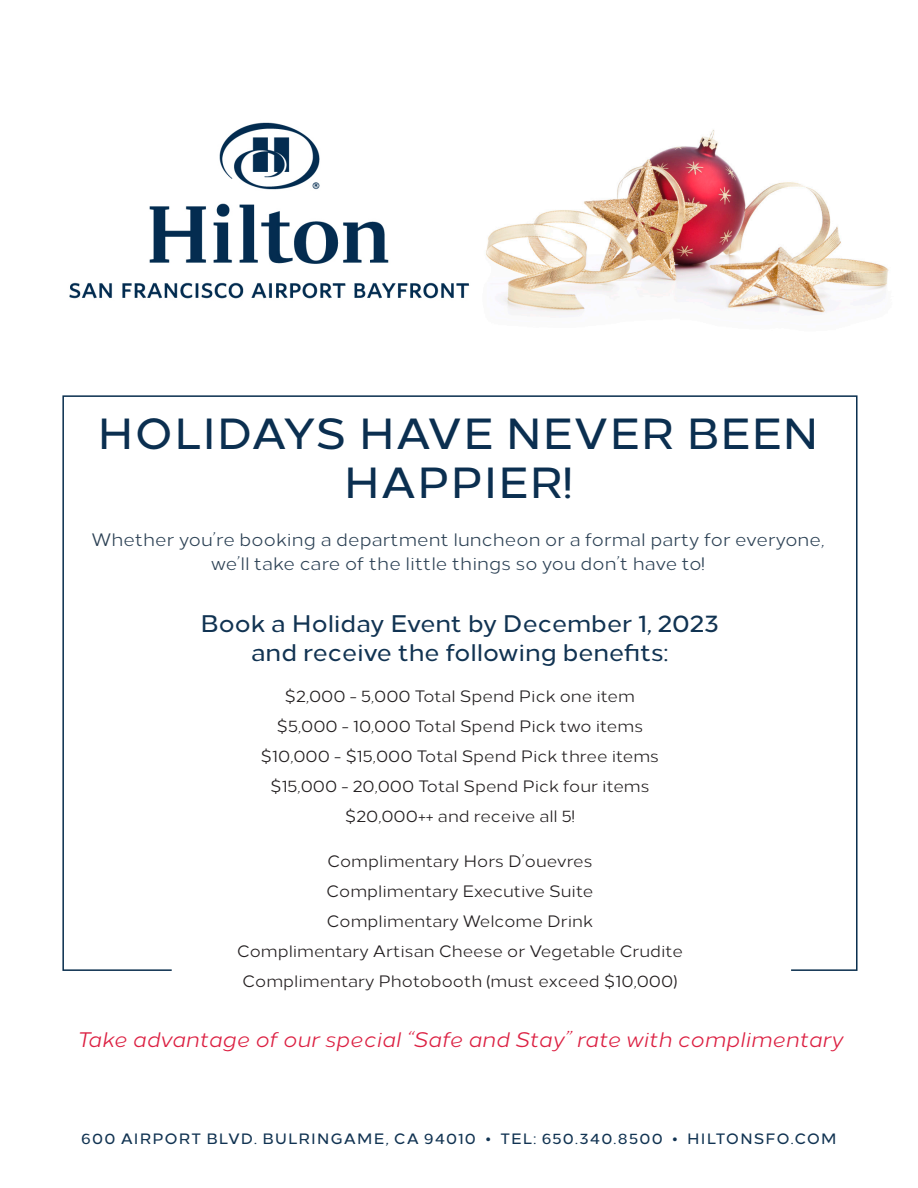
<style>
.page{position:relative;width:918px;height:1188px;background:#fff}
.page>*{position:absolute;margin:0;border:0;box-sizing:border-box;transform-origin:0 0}
.Headline{font:500 43.5px/49.5px "Loew Two Zero";letter-spacing:.02em;color:#0b2f50;text-align:center}
.t1{font:500 24px "Loew Two Zero";color:#113352}
.t2{font:italic 21px "Loew Two Zero";color:#dc2042}
.Body_Copy{font:18px/24px "Loew Two Zero";letter-spacing:.005em;color:#2d4255;text-align:center}
.t3{font:16.5px "Loew Two Zero";color:#231f20}
.Hotel_Name{font:500 15px "Loew Two Zero";letter-spacing:.075em;color:#113352}
</style>
<div class="page">
<img style="left:486px;top:129px;width:403px;height:185px">
<img style="left:69px;top:122px;width:401px;height:177px">
<p class="Headline" style="left:97px;top:405px;width:722px">HOLIDAYS HAVE NEVER BEEN<br>HAPPIER!</p>
<p class="Body_Copy" style="left:91px;top:526px;width:735px">Whether you’re booking a department luncheon or a formal party for everyone, we’ll take care of the little things so you don’t have to!</p>
<p class="t1" style="left:201px;top:605px;width:520px">Book a Holiday Event by December 1, 2023</p>
<p class="t1" style="left:251px;top:634px;width:419px">and receive the following benefits:</p>
<p class="t3" style="left:285px;top:683px;width:352px">$2,000 - 5,000 Total Spend Pick one item</p>
<p class="t3" style="left:276px;top:713px;width:368px">$5,000 - 10,000 Total Spend Pick two items</p>
<p class="t3" style="left:261px;top:743px;width:400px">$10,000 - $15,000 Total Spend Pick three items</p>
<p class="t3" style="left:270px;top:773px;width:381px">$15,000 - 20,000 Total Spend Pick four items</p>
<p class="t3" style="left:345px;top:803px;width:232px">$20,000++ and receive all 5!</p>
<p class="t3" style="left:327px;top:848px;width:267px">Complimentary Hors D’ouevres</p>
<p class="t3" style="left:326px;top:878px;width:269px">Complimentary Executive Suite</p>
<p class="t3" style="left:327px;top:908px;width:268px">Complimentary Welcome Drink</p>
<p class="t3" style="left:237px;top:938px;width:448px">Complimentary Artisan Cheese or Vegetable Crudite</p>
<p class="t3" style="left:242px;top:968px;width:437px">Complimentary Photobooth (must exceed $10,000)</p>
<p class="t2" style="left:77px;top:1023px;width:767px">Take advantage of our special “Safe and Stay” rate with complimentary</p>
<p class="Hotel_Name" style="left:81px;top:1127px;width:757px">600 AIRPORT BLVD. BULRINGAME, CA 94010 • TEL: 650.340.8500 • HILTONSFO.COM</p>
</div>
